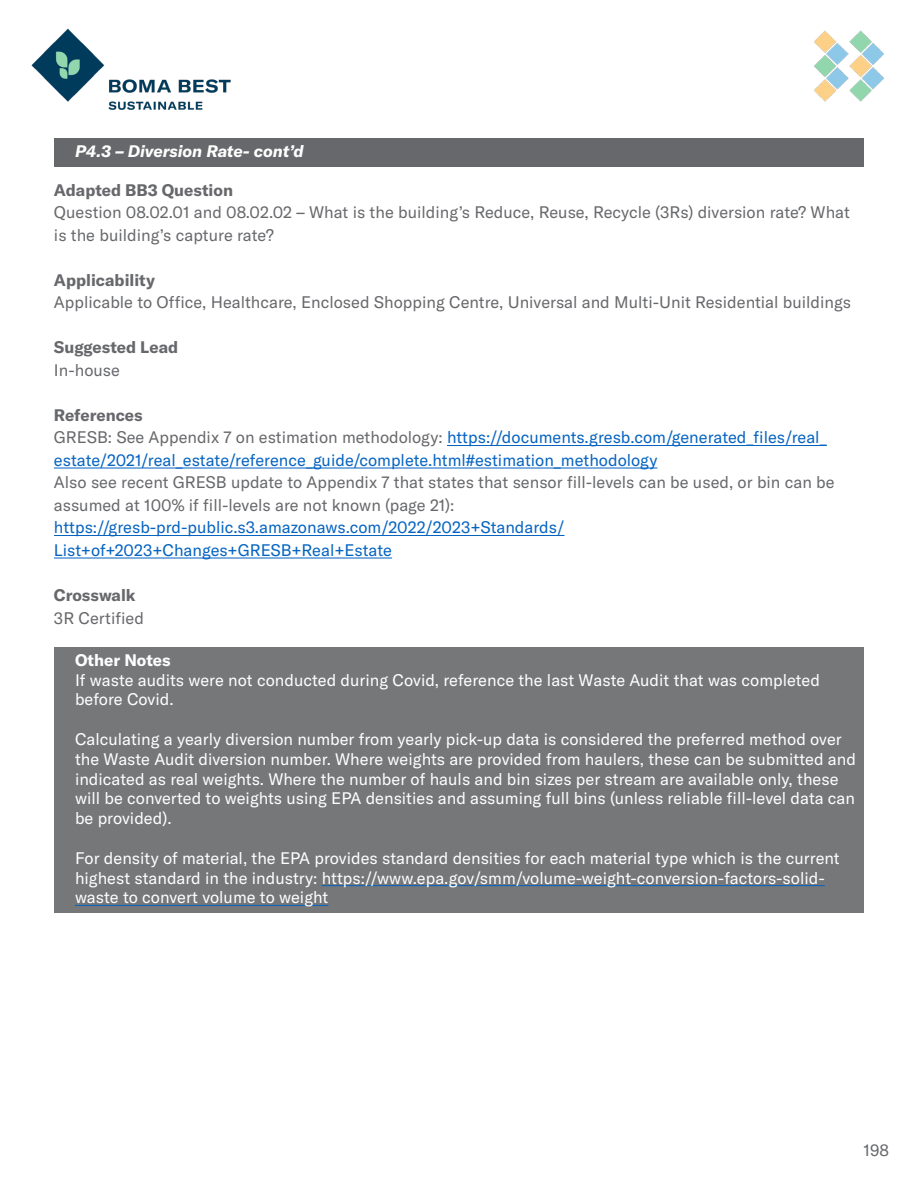
<style>
.page{position:relative;width:918px;height:1188px;background:#fff}
.page>*{position:absolute;margin:0;border:0;box-sizing:border-box;transform-origin:0 0}
.t1{font:16.5px/19.8px "GT America";color:#fff}
.t2{font:16.5px/22.5px "GT America";color:#67686b}
.t3{font:16.5px/22.5px "GT America";color:#0563c1}
.t4{font:700 16.5px "GT America";color:#67686b}
.t5{font:italic 700 16.5px "GT America";color:#fff}
.t6{font:700 16.5px "GT America";color:#fff}
.s1{font-weight:700;color:#67686b}
.s2{color:#67686b}
</style>
<div class="page">
<img style="left:31px;top:28px;width:200px;height:82px">
<img style="left:814px;top:30px;width:70px;height:72px">
<div style="left:54px;top:138px;width:810px;height:28px;background:#67686b"></div>
<hr style="left:447px;top:445px;width:380px;height:1px;background:#0563c1">
<hr style="left:54px;top:468px;width:603px;height:1px;background:#0563c1">
<hr style="left:54px;top:535px;width:511px;height:1px;background:#0563c1">
<hr style="left:54px;top:558px;width:338px;height:1px;background:#0563c1">
<div style="left:54px;top:647px;width:810px;height:28px;background:#757779"></div>
<div style="left:54px;top:667px;width:810px;height:48px;background:#757779"></div>
<div style="left:54px;top:706px;width:810px;height:29px;background:#757779"></div>
<div style="left:54px;top:726px;width:810px;height:108px;background:#757779"></div>
<div style="left:54px;top:825px;width:810px;height:29px;background:#757779"></div>
<div style="left:54px;top:845px;width:810px;height:68px;background:#757779"></div>
<hr style="left:322px;top:885px;width:503px;height:1px;background:#0563c1">
<hr style="left:75px;top:905px;width:253px;height:1px;background:#0563c1">
<p class="t5" style="left:75px;top:141px;width:230px">P4.3 – Diversion Rate- cont’d</p>
<p class="t4" style="left:54px;top:180px;width:181px">Adapted BB3 Question</p>
<p class="t2" style="left:54px;top:201px;width:797px">Question 08.02.01 and 08.02.02 – What is the building’s Reduce, Reuse, Recycle (3Rs) diversion rate? What is the building’s capture rate?</p>
<p class="t4" style="left:54px;top:270px;width:103px">Applicability</p>
<p class="t2" style="left:54px;top:291px;width:798px">Applicable to Office, Healthcare, Enclosed Shopping Centre, Universal and Multi-Unit Residential buildings</p>
<p class="t4" style="left:54px;top:337px;width:126px">Suggested Lead</p>
<p class="t2" style="left:54px;top:359px;width:68px">In-house</p>
<p class="t3" style="left:54px;top:404px;width:774px"><span class="s1">References<br></span><span class="s2">GRESB: See Appendix 7 on estimation methodology:</span> https://documents.gresb.com/generated_files/real_ estate/2021/real_estate/reference_guide/complete.html#estimation_methodology</p>
<p class="t2" style="left:54px;top:471px;width:782px">Also see recent GRESB update to Appendix 7 that states that sensor fill-levels can be used, or bin can be assumed at 100% if fill-levels are not known (page 21):</p>
<p class="t3" style="left:54px;top:516px;width:512px">https://gresb-prd-public.s3.amazonaws.com/2022/2023+Standards/<br>List+of+2023+Changes+GRESB+Real+Estate</p>
<p class="t4" style="left:54px;top:585px;width:83px">Crosswalk</p>
<p class="t2" style="left:54px;top:606px;width:91px">3R Certified</p>
<p class="t6" style="left:75px;top:650px;width:97px">Other Notes</p>
<p class="t1" style="left:75px;top:670px;width:747px">If waste audits were not conducted during Covid, reference the last Waste Audit that was completed before Covid.</p>
<p class="t1" style="left:75px;top:729px;width:782px">Calculating a yearly diversion number from yearly pick-up data is considered the preferred method over the Waste Audit diversion number. Where weights are provided from haulers, these can be submitted and indicated as real weights. Where the number of hauls and bin sizes per stream are available only, these will be converted to weights using EPA densities and assuming full bins (unless reliable fill-level data can be provided).</p>
<p class="t1" style="left:75px;top:848px;width:766px">For density of material, the EPA provides standard densities for each material type which is the current highest standard in the industry: https://www.epa.gov/smm/volume-weight-conversion-factors-solid&shy;waste to convert volume to weight</p>
<p class="t2" style="left:864px;top:1139px;width:27px">198</p>
</div>
